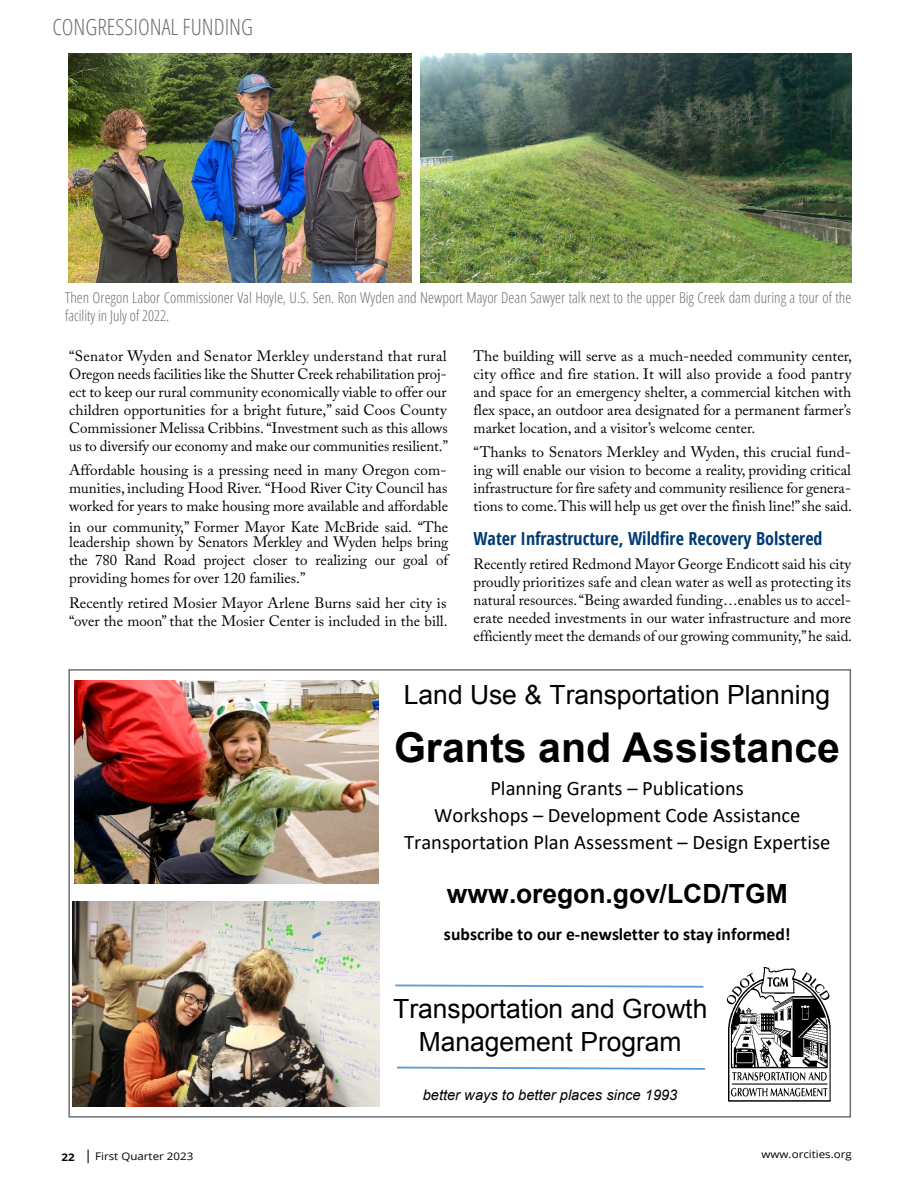
<style>
.page{position:relative;width:918px;height:1188px;background:#fff}
.page>*{position:absolute;margin:0;border:0;box-sizing:border-box;transform-origin:0 0}
.t1{font:700 41.1px "Arial";color:#000}
.t2{font:26.4px/32.8px "Arial";color:#000;text-align:center}
.t3{font:700 26.4px "Arial";color:#000}
.Body_text{font:300 condensed 22.5px "Open Sans";color:#6d6e71}
.t4{font:20.7px/27px "Calibri";color:#000;text-align:center}
.Body_text-2{font:700 condensed 18px "Open Sans";color:#003b74}
.t5{font:700 17.7px "Calibri";color:#000}
.Body_text-3{font:15px/18px "Adobe Caslon Pro";color:#000;text-align:justify}
.Body_text-4{font:300 condensed 15px/18px "Open Sans";color:#6d6e71}
.t6{font:italic 14.7px "Arial";color:#000}
.t7{font:10.5px "Open Sans";color:#000;scale:1.1 1}
.s1{font-weight:700}
.s2{font-size:13.5px}
</style>
<div class="page">
<img style="left:68px;top:54px;width:343px;height:229px">
<img style="left:420px;top:54px;width:431px;height:229px">
<img style="left:726px;top:967px;width:105px;height:135px">
<img style="left:74px;top:680px;width:305px;height:203px">
<img style="left:72px;top:902px;width:307px;height:205px">
<svg style="left:395px;top:984px;width:309px;height:4px"></svg>
<svg style="left:397px;top:1066px;width:309px;height:4px"></svg>
<p class="Body_text" style="left:52px;top:12px;width:202px">CONGRESSIONAL FUNDING</p>
<p class="Body_text-4" style="left:65px;top:288px;width:788px">Then Oregon Labor Commissioner Val Hoyle, U.S. Sen. Ron Wyden and Newport Mayor Dean Sawyer talk next to the upper Big Creek dam during a tour of the facility in July of 2022.</p>
<p class="Body_text-3" style="left:69px;top:347px;width:380px">“Senator Wyden and Senator Merkley understand that rural Oregon needs facilities like the Shutter Creek rehabilitation proj&shy;ect to keep our rural community economically viable to offer our children opportunities for a bright future,” said Coos County Commissioner Melissa Cribbins. “Investment such as this allows us to diversify our economy and make our communities resilient.”</p>
<p class="Body_text-3" style="left:69px;top:461px;width:381px">Affordable housing is a pressing need in many Oregon com&shy;munities, including Hood River. “Hood River City Council has worked for years to make housing more available and affordable</p>
<p class="Body_text-3" style="left:69px;top:519px;width:381px;line-height:15.8px">in our community,” Former Mayor Kate McBride said. “The leadership shown by Senators Merkley and Wyden helps bring</p>
<p class="Body_text-3" style="left:69px;top:551px;width:381px">the 780 Rand Road project closer to realizing our goal of providing homes for over 120 families.”</p>
<p class="Body_text-3" style="left:69px;top:594px;width:380px">Recently retired Mosier Mayor Arlene Burns said her city is “over the moon” that the Mosier Center is included in the bill.</p>
<p class="Body_text-3" style="left:474px;top:347px;width:380px">The building will serve as a much-needed community center, city office and fire station. It will also provide a food pantry and space for an emergency shelter, a commercial kitchen with flex space, an outdoor area designated for a permanent farmer’s market location, and a visitor’s welcome center.</p>
<p class="Body_text-3" style="left:474px;top:443px;width:380px">“Thanks to Senators Merkley and Wyden, this crucial fund&shy;ing will enable our vision to become a reality, providing critical infrastructure for fire safety and community resilience for genera&shy;tions to come. This will help us get over the finish line!” she said.</p>
<p class="Body_text-2" style="left:474px;top:526px;width:350px">Water Infrastructure, Wildfire Recovery Bolstered</p>
<p class="Body_text-3" style="left:474px;top:555px;width:380px">Recently retired Redmond Mayor George Endicott said his city proudly prioritizes safe and clean water as well as protecting its natural resources. “Being awarded funding…enables us to accel&shy;erate needed investments in our water infrastructure and more efficiently meet the demands of our growing community,” he said.</p>
<p class="t2" style="left:404px;top:678px;width:428px">Land Use &amp; Transportation Planning</p>
<p class="t1" style="left:394px;top:721px;width:448px">Grants and Assistance</p>
<p class="t4" style="left:404px;top:774px;width:428px">Planning Grants – Publications<br>Workshops – Development Code Assistance<br>Transportation Plan Assessment – Design Expertise</p>
<p class="t3" style="left:447px;top:877px;width:342px">www.oregon.gov/LCD/TGM</p>
<p class="t5" style="left:444px;top:922px;width:348px">subscribe to our e-newsletter to stay informed!</p>
<p class="t2" style="left:393px;top:993px;width:316px">Transportation and Growth<br>Management Program</p>
<p class="t6" style="left:423px;top:1085px;width:256px">better ways to better places since 1993</p>
<p class="t7" style="left:62px;top:1149px;width:121px"><span class="s1">22</span> <span class="s2">|</span> First Quarter 2023</p>
<p class="t7" style="left:762px;top:1147px;width:84px">www.orcities.org</p>
</div>
